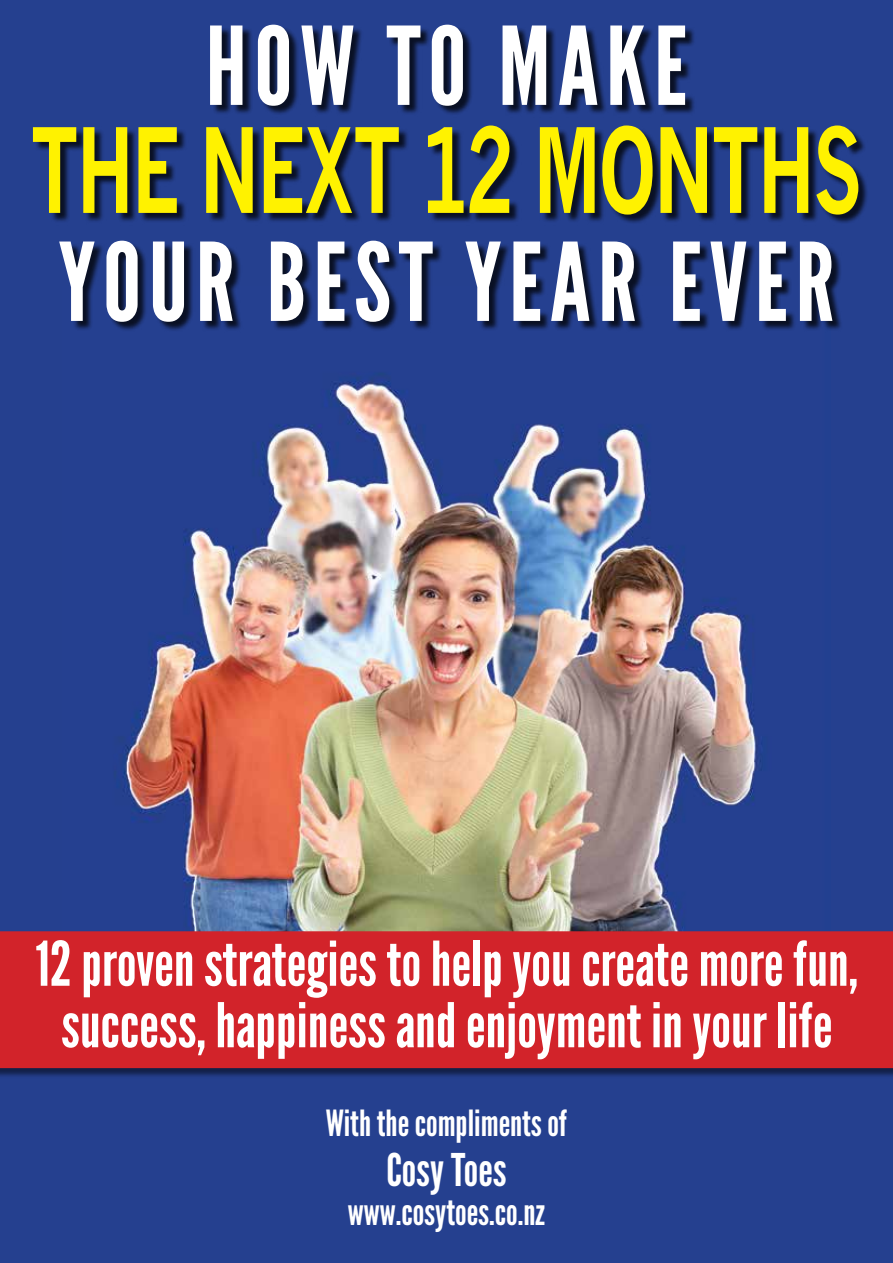
<style>
.page{position:relative;width:893px;height:1263px;background:#fff}
.page>*{position:absolute;margin:0;border:0;box-sizing:border-box;transform-origin:0 0}
.t1{font:700 114.75px "News Gothic";letter-spacing:-.03em;color:#fff200;scale:.67 1}
.t2{font:108px "League Gothic";letter-spacing:.07em;color:#fff}
.t3{font:61.5px/61.5px "League Gothic";color:#fff;text-align:center}
.t4{font:45px "League Gothic";color:#fff}
.t5{font:36px "League Gothic";color:#fff}
</style>
<div class="page">
<div style="left:0;top:0;width:893px;height:965px;background:#25408f"></div>
<div style="left:0;top:1051px;width:893px;height:212px;background:#25408f"></div>
<img style="left:114px;top:373px;width:647px;height:558px">
<div style="left:0;top:933px;width:893px;height:146px;background:#000;opacity:.5"></div>
<div style="left:0;top:931px;width:893px;height:137px;background:#d2232a"></div>
<div style="left:34px;top:26px;width:835px;height:306px;background:#000;opacity:.75"></div>
<h2 class="t2" style="left:206px;top:2px;width:483px">HOW TO MAKE</h2>
<h1 class="t1" style="left:30px;top:101px;width:1244px">THE NEXT 12 MONTHS</h1>
<h2 class="t2" style="left:58px;top:218px;width:778px">YOUR BEST YEAR EVER</h2>
<p class="t3" style="left:36px;top:933px;width:824px">12 proven strategies to help you create more fun, success, happiness and enjoyment in your life</p>
<p class="t5" style="left:326px;top:1102px;width:243px">With the compliments of</p>
<p class="t4" style="left:386px;top:1143px;width:122px">Cosy Toes</p>
<p class="t5" style="left:348px;top:1190px;width:198px">www.cosytoes.co.nz</p>
</div>
